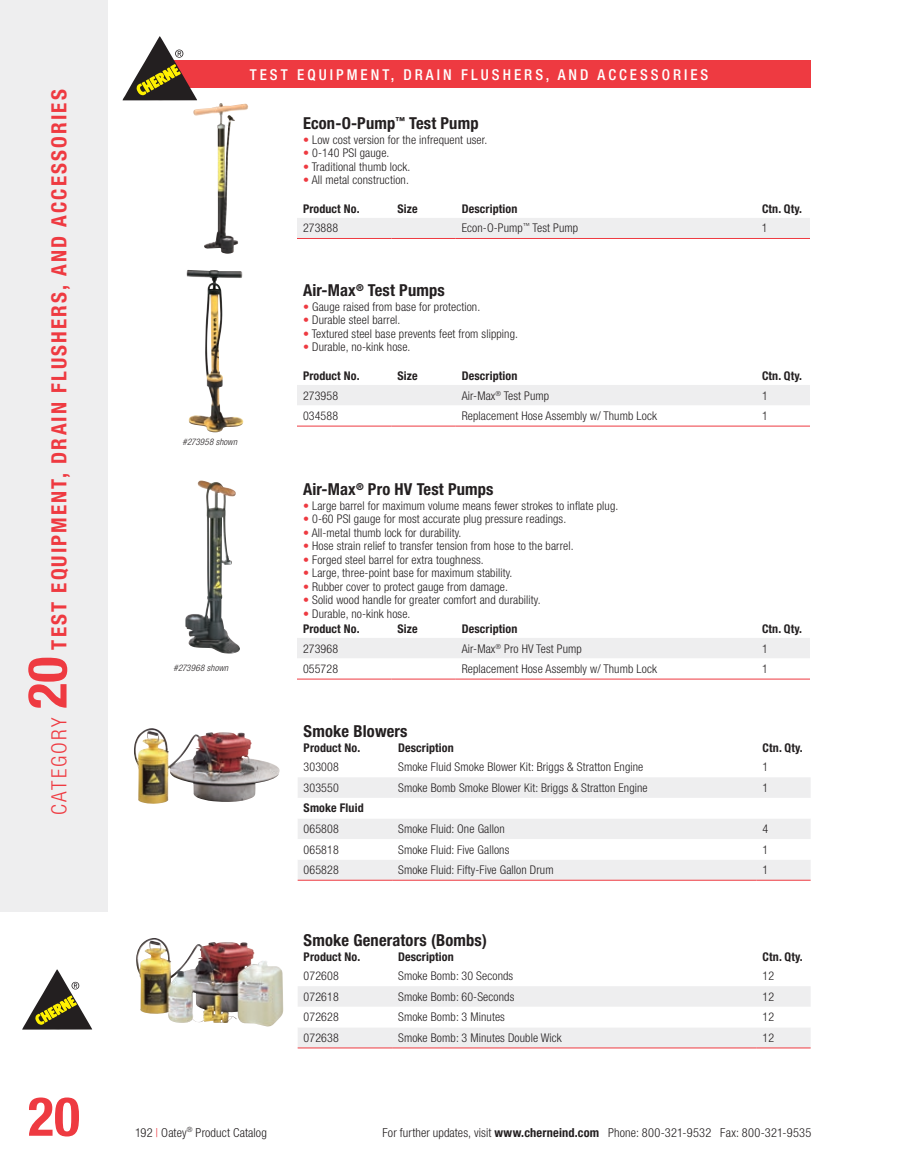
<style>
.page{position:relative;width:918px;height:1175px;background:#fff}
.page>*{position:absolute;margin:0;border:0;box-sizing:border-box;transform-origin:0 0}
.t1{font:700 condensed 54px "Helvetica Neue LT Std";color:#ee3a41}
.t2{font:700 condensed 21px "Helvetica Neue LT Std";letter-spacing:.1em;color:#ee3a41}
.t3{font:300 condensed 21px "Helvetica Neue LT Std";letter-spacing:.1em;color:#ee3a41}
.t4{font:700 condensed 16.5px "Helvetica Neue LT Std";letter-spacing:.01em;color:#231f20}
.t5{font:500 condensed 15px "Helvetica Neue LT Std";letter-spacing:.2em;color:#fff}
.t6{font:300 condensed 12.3px "Helvetica Neue LT Std";letter-spacing:.01em;color:#231f20}
.t7{font:300 condensed 12px/15.3px "Helvetica Neue LT Std";letter-spacing:.01em;color:#231f20}
.t8{font:700 condensed 12px "Helvetica Neue LT Std";letter-spacing:.01em;color:#231f20}
.t9{font:italic 300 condensed 9px "Helvetica Neue LT Std";letter-spacing:.02em;color:#231f20}
.s1{color:#ee3a41}
.s2{font-weight:700}
</style>
<div class="page">
<div style="left:0;top:0;width:108px;height:911px;background:#eeeeef"></div>
<svg style="left:22px;top:969px;width:70px;height:60px"></svg>
<svg style="left:298px;top:986px;width:513px;height:61px"></svg>
<hr style="left:298px;top:1047px;width:94px;height:1px;background:#ee3a41">
<hr style="left:392px;top:1047px;width:365px;height:1px;background:#ee3a41">
<hr style="left:757px;top:1047px;width:54px;height:1px;background:#ee3a41">
<img style="left:136px;top:938px;width:147px;height:88px">
<div style="left:148px;top:61px;width:663px;height:27px;background:#ee3a41"></div>
<svg style="left:123px;top:36px;width:74px;height:64px"></svg>
<div style="left:297px;top:638px;width:513px;height:20px;background:#eeeeef"></div>
<hr style="left:297px;top:678px;width:95px;height:1px;background:#ee3a41">
<hr style="left:392px;top:678px;width:64px;height:1px;background:#ee3a41">
<hr style="left:456px;top:678px;width:300px;height:1px;background:#ee3a41">
<hr style="left:756px;top:678px;width:54px;height:1px;background:#ee3a41">
<img style="left:185px;top:480px;width:55px;height:173px">
<svg style="left:297px;top:385px;width:513px;height:41px"></svg>
<hr style="left:297px;top:426px;width:95px;height:1px;background:#ee3a41">
<hr style="left:392px;top:426px;width:64px;height:1px;background:#ee3a41">
<hr style="left:456px;top:426px;width:300px;height:1px;background:#ee3a41">
<hr style="left:756px;top:426px;width:54px;height:1px;background:#ee3a41">
<img style="left:187px;top:270px;width:57px;height:162px">
<div style="left:297px;top:218px;width:513px;height:20px;background:#eeeeef"></div>
<hr style="left:297px;top:238px;width:95px;height:1px;background:#ee3a41">
<hr style="left:392px;top:238px;width:64px;height:1px;background:#ee3a41">
<hr style="left:456px;top:238px;width:300px;height:1px;background:#ee3a41">
<hr style="left:756px;top:238px;width:54px;height:1px;background:#ee3a41">
<img style="left:193px;top:103px;width:45px;height:151px">
<div style="left:298px;top:777px;width:513px;height:102px;background:#eeeeef"></div>
<svg style="left:298px;top:798px;width:513px;height:61px"></svg>
<hr style="left:298px;top:879px;width:94px;height:1px;background:#ee3a41">
<hr style="left:392px;top:879px;width:365px;height:1px;background:#ee3a41">
<hr style="left:757px;top:879px;width:54px;height:1px;background:#ee3a41">
<img style="left:134px;top:728px;width:146px;height:76px">
<h2 class="t2" style="left:46px;top:649px;width:561px;rotate:-90deg">TEST EQUIPMENT, DRAIN FLUSHERS, AND ACCESSORIES</h2>
<h1 class="t1" style="left:15px;top:708px;width:53px;rotate:-90deg">20</h1>
<h2 class="t3" style="left:47px;top:815px;width:99px;rotate:-90deg">CATEGORY</h2>
<h1 class="t1" style="left:28px;top:1083px;width:53px">20</h1>
<p class="t5" style="left:250px;top:65px;width:460px">TEST EQUIPMENT, DRAIN FLUSHERS, AND ACCESSORIES</p>
<h3 class="t4" style="left:303px;top:113px;width:177px">Econ-O-Pump<sup>™</sup> Test Pump</h3>
<p class="t7" style="left:303px;top:132px;width:186px"><span class="s1">•</span> Low cost version for the infrequent user.</p>
<p class="t7" style="left:303px;top:145px;width:88px"><span class="s1">•</span> 0-140 PSI gauge.</p>
<p class="t7" style="left:303px;top:159px;width:109px"><span class="s1">•</span> Traditional thumb lock.</p>
<p class="t7" style="left:303px;top:172px;width:107px"><span class="s1">•</span> All metal construction.</p>
<p class="t8" style="left:303px;top:201px;width:58px">Product No.</p>
<p class="t8" style="left:398px;top:201px;width:22px">Size</p>
<p class="t8" style="left:462px;top:201px;width:57px">Description</p>
<p class="t8" style="left:762px;top:201px;width:42px">Ctn. Qty.</p>
<p class="t7" style="left:303px;top:220px;width:37px">273888</p>
<p class="t7" style="left:462px;top:220px;width:118px">Econ-O-Pump<sup>™</sup> Test Pump</p>
<p class="t7" style="left:762px;top:220px;width:7px">1</p>
<p class="t9" style="left:183px;top:436px;width:56px">#273958 shown</p>
<h3 class="t4" style="left:303px;top:280px;width:143px">Air-Max<sup>®</sup> Test Pumps</h3>
<p class="t7" style="left:303px;top:299px;width:179px"><span class="s1">•</span> Gauge raised from base for protection.</p>
<p class="t7" style="left:303px;top:312px;width:99px"><span class="s1">•</span> Durable steel barrel.</p>
<p class="t7" style="left:303px;top:326px;width:217px"><span class="s1">•</span> Textured steel base prevents feet from slipping.</p>
<p class="t7" style="left:303px;top:339px;width:109px"><span class="s1">•</span> Durable, no-kink hose.</p>
<p class="t8" style="left:303px;top:368px;width:58px">Product No.</p>
<p class="t8" style="left:398px;top:368px;width:22px">Size</p>
<p class="t8" style="left:462px;top:368px;width:57px">Description</p>
<p class="t8" style="left:762px;top:368px;width:42px">Ctn. Qty.</p>
<p class="t7" style="left:303px;top:387px;width:37px">273958</p>
<p class="t7" style="left:462px;top:387px;width:89px">Air-Max<sup>®</sup> Test Pump</p>
<p class="t7" style="left:762px;top:387px;width:7px">1</p>
<p class="t7" style="left:303px;top:408px;width:37px">034588</p>
<p class="t7" style="left:462px;top:408px;width:197px">Replacement Hose Assembly w/ Thumb Lock</p>
<p class="t7" style="left:762px;top:408px;width:7px">1</p>
<h3 class="t4" style="left:303px;top:479px;width:192px">Air-Max<sup>®</sup> Pro HV Test Pumps</h3>
<p class="t7" style="left:303px;top:497px;width:317px"><span class="s1">•</span> Large barrel for maximum volume means fewer strokes to inflate plug.</p>
<p class="t7" style="left:303px;top:511px;width:265px"><span class="s1">•</span> 0-60 PSI gauge for most accurate plug pressure readings.</p>
<p class="t7" style="left:303px;top:524px;width:160px"><span class="s1">•</span> All-metal thumb lock for durability.</p>
<p class="t7" style="left:303px;top:538px;width:272px"><span class="s1">•</span> Hose strain relief to transfer tension from hose to the barrel.</p>
<p class="t7" style="left:303px;top:551px;width:182px"><span class="s1">•</span> Forged steel barrel for extra toughness.</p>
<p class="t7" style="left:303px;top:565px;width:211px"><span class="s1">•</span> Large, three-point base for maximum stability.</p>
<p class="t7" style="left:303px;top:578px;width:207px"><span class="s1">•</span> Rubber cover to protect gauge from damage.</p>
<p class="t7" style="left:303px;top:592px;width:239px"><span class="s1">•</span> Solid wood handle for greater comfort and durability.</p>
<p class="t7" style="left:303px;top:605px;width:109px"><span class="s1">•</span> Durable, no-kink hose.<br><span class="s2">Product No.</span></p>
<p class="t8" style="left:398px;top:621px;width:22px">Size</p>
<p class="t8" style="left:462px;top:621px;width:57px">Description</p>
<p class="t8" style="left:762px;top:621px;width:42px">Ctn. Qty.</p>
<p class="t7" style="left:303px;top:640px;width:37px">273968</p>
<p class="t7" style="left:462px;top:640px;width:122px">Air-Max<sup>®</sup> Pro HV Test Pump</p>
<p class="t7" style="left:762px;top:640px;width:7px">1</p>
<p class="t9" style="left:174px;top:663px;width:56px">#273968 shown</p>
<p class="t7" style="left:303px;top:661px;width:37px">055728</p>
<p class="t7" style="left:462px;top:661px;width:197px">Replacement Hose Assembly w/ Thumb Lock</p>
<p class="t7" style="left:762px;top:661px;width:7px">1</p>
<h3 class="t4" style="left:304px;top:721px;width:105px">Smoke Blowers</h3>
<p class="t8" style="left:304px;top:740px;width:58px">Product No.</p>
<p class="t8" style="left:398px;top:740px;width:57px">Description</p>
<p class="t8" style="left:763px;top:740px;width:42px">Ctn. Qty.</p>
<p class="t7" style="left:304px;top:759px;width:37px">303008</p>
<p class="t7" style="left:398px;top:759px;width:247px">Smoke Fluid Smoke Blower Kit: Briggs &amp; Stratton Engine</p>
<p class="t7" style="left:763px;top:759px;width:7px">1</p>
<p class="t7" style="left:304px;top:780px;width:37px">303550</p>
<p class="t7" style="left:398px;top:780px;width:251px">Smoke Bomb Smoke Blower Kit: Briggs &amp; Stratton Engine</p>
<p class="t7" style="left:763px;top:780px;width:7px">1</p>
<p class="t8" style="left:304px;top:801px;width:62px">Smoke Fluid</p>
<p class="t7" style="left:304px;top:821px;width:37px">065808</p>
<p class="t7" style="left:398px;top:821px;width:108px">Smoke Fluid: One Gallon</p>
<p class="t7" style="left:763px;top:821px;width:7px">4</p>
<p class="t7" style="left:304px;top:841px;width:37px">065818</p>
<p class="t7" style="left:398px;top:841px;width:113px">Smoke Fluid: Five Gallons</p>
<p class="t7" style="left:763px;top:841px;width:7px">1</p>
<p class="t7" style="left:304px;top:862px;width:37px">065828</p>
<p class="t7" style="left:398px;top:862px;width:157px">Smoke Fluid: Fifty-Five Gallon Drum</p>
<p class="t7" style="left:763px;top:862px;width:7px">1</p>
<p class="t6" style="left:135px;top:1125px;width:133px">192 <span class="s1">|</span> Oatey<sup>®</sup> Product Catalog</p>
<h3 class="t4" style="left:304px;top:930px;width:185px">Smoke Generators (Bombs)</h3>
<p class="t8" style="left:304px;top:949px;width:58px">Product No.</p>
<p class="t8" style="left:398px;top:949px;width:57px">Description</p>
<p class="t8" style="left:763px;top:949px;width:42px">Ctn. Qty.</p>
<p class="t7" style="left:304px;top:968px;width:37px">072608</p>
<p class="t7" style="left:398px;top:968px;width:117px">Smoke Bomb: 30 Seconds</p>
<p class="t7" style="left:763px;top:968px;width:13px">12</p>
<p class="t7" style="left:304px;top:988px;width:37px">072618</p>
<p class="t7" style="left:398px;top:988px;width:118px">Smoke Bomb: 60-Seconds</p>
<p class="t7" style="left:763px;top:988px;width:13px">12</p>
<p class="t7" style="left:304px;top:1009px;width:37px">072628</p>
<p class="t7" style="left:398px;top:1009px;width:108px">Smoke Bomb: 3 Minutes</p>
<p class="t7" style="left:763px;top:1009px;width:13px">12</p>
<p class="t7" style="left:304px;top:1030px;width:37px">072638</p>
<p class="t7" style="left:398px;top:1030px;width:165px">Smoke Bomb: 3 Minutes Double Wick</p>
<p class="t7" style="left:763px;top:1030px;width:13px">12</p>
<p class="t6" style="left:382px;top:1125px;width:431px">For further updates, visit <span class="s2">www.cherneind.com</span> Phone: 800-321-9532 Fax: 800-321-9535</p>
</div>
